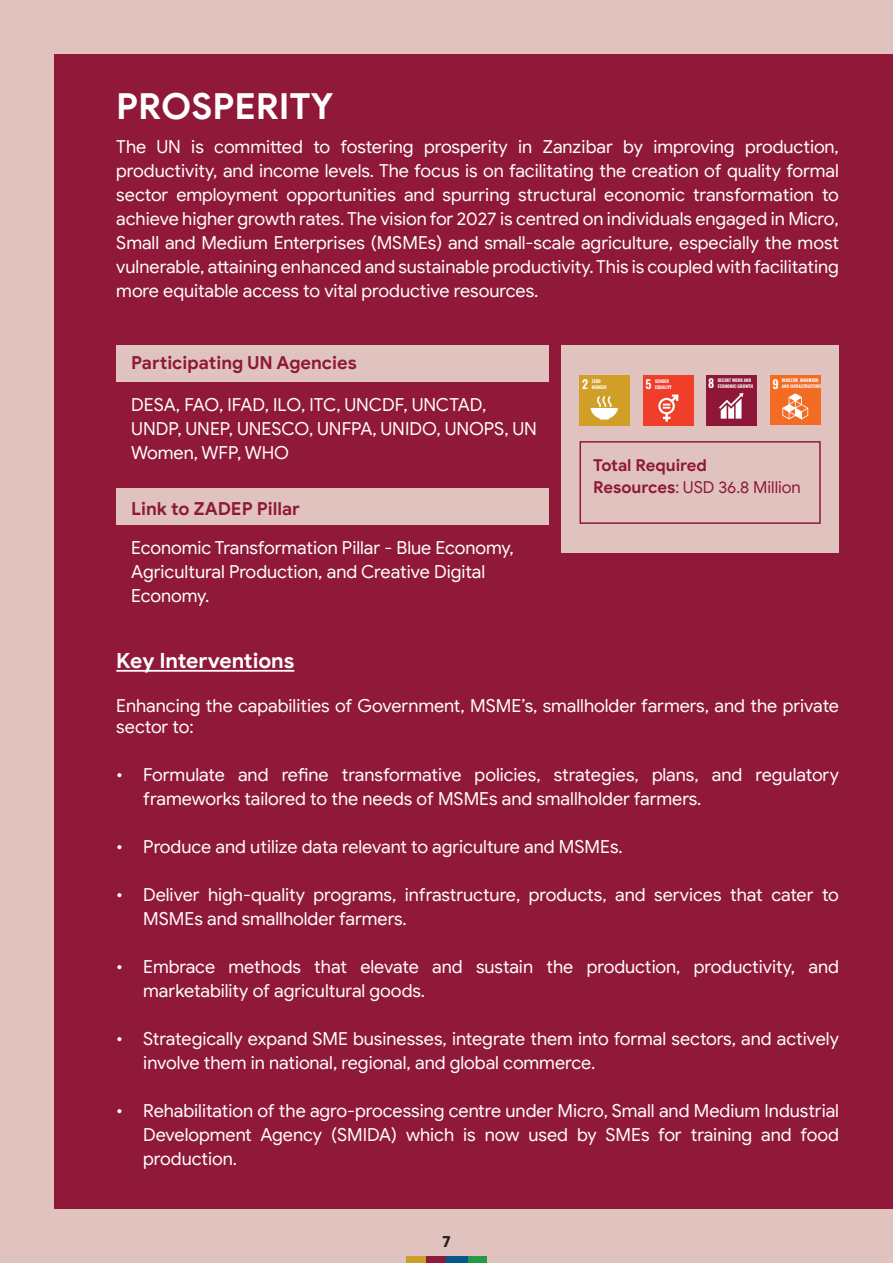
<style>
.page{position:relative;width:893px;height:1263px;background:#e0c3be}
.page>*{position:absolute;margin:0;border:0;box-sizing:border-box;transform-origin:0 0}
.t1{font:700 36px "Google Sans";color:#fff}
.t2{font:700 21px "Google Sans";letter-spacing:-.01em;color:#fff}
.t3{font:18px/24px "Google Sans";color:#fff}
.t4{font:700 18px "Google Sans";color:#901839}
.t5{font:16.5px "Google Sans";color:#901839}
.t6{font:700 16.5px "Google Sans";color:#901839}
.t7{font:700 15px "Poppins";color:#231f20}
.t8{font:600 12px "Oswald";color:#fff}
.t9{font:600 4.5px "Oswald";color:#fff}
.t10{font:600 4.35px "Oswald";color:#fff}
.s1{font-weight:700}
</style>
<div class="page">
<div style="left:54px;top:54px;width:839px;height:1155px;background:#901839"></div>
<div style="left:116px;top:345px;width:433px;height:36px;background:#e0c3be"></div>
<div style="left:116px;top:489px;width:433px;height:36px;background:#e0c3be"></div>
<hr style="left:116px;top:670px;width:178px;height:2px;background:#fff">
<div style="left:561px;top:345px;width:278px;height:207px;background:#e0c3be"></div>
<div style="left:579px;top:375px;width:51px;height:51px;background:#d19f28"></div>
<svg style="left:590px;top:396px;width:28px;height:23px"></svg>
<div style="left:643px;top:375px;width:51px;height:51px;background:#ef3e2a"></div>
<svg style="left:658px;top:394px;width:20px;height:28px"></svg>
<div style="left:706px;top:375px;width:51px;height:51px;background:#8e1737"></div>
<svg style="left:719px;top:393px;width:24px;height:26px"></svg>
<div style="left:770px;top:375px;width:51px;height:50px;background:#f36c24"></div>
<svg style="left:782px;top:393px;width:26px;height:26px"></svg>
<div style="left:579px;top:441px;width:242px;height:83px;border:2px solid #901839"></div>
<div style="left:406px;top:1256px;width:21px;height:7px;background:#ce9e2a"></div>
<div style="left:426px;top:1256px;width:21px;height:7px;background:#901839"></div>
<div style="left:467px;top:1256px;width:20px;height:7px;background:#269947"></div>
<div style="left:446px;top:1256px;width:22px;height:7px;background:#09578b"></div>
<p class="t1" style="left:116px;top:84px;width:219px">PROSPERITY</p>
<p class="t3" style="left:116px;top:135px;width:724px;text-align:justify">The UN is committed to fostering prosperity in Zanzibar by improving production, productivity, and income levels. The focus is on facilitating the creation of quality formal sector employment opportunities and spurring structural economic transformation to achieve higher growth rates. The vision for 2027 is centred on individuals engaged in Micro, Small and Medium Enterprises (MSMEs) and small-scale agriculture, especially the most vulnerable, attaining enhanced and sustainable productivity. This is coupled with facilitating more equitable access to vital productive resources.</p>
<p class="t4" style="left:131px;top:351px;width:227px">Participating UN Agencies</p>
<p class="t3" style="left:131px;top:392px;width:407px">DESA, FAO, IFAD, ILO, ITC, UNCDF, UNCTAD,<br>UNDP, UNEP, UNESCO, UNFPA, UNIDO, UNOPS, UN<br>Women, WFP, WHO</p>
<p class="t4" style="left:131px;top:498px;width:170px">Link to ZADEP Pillar</p>
<p class="t3" style="left:131px;top:536px;width:384px">Economic Transformation Pillar - Blue Economy,<br>Agricultural Production, and Creative Digital<br>Economy.</p>
<p class="t8" style="left:582px;top:378px;width:8px">2</p>
<p class="t9" style="left:592px;top:385px;width:16px">HUNGER</p>
<p class="t9" style="left:592px;top:379px;width:10px">ZERO</p>
<p class="t8" style="left:645px;top:378px;width:8px">5</p>
<p class="t9" style="left:655px;top:385px;width:18px">EQUALITY</p>
<p class="t9" style="left:655px;top:379px;width:16px">GENDER</p>
<p class="t8" style="left:708px;top:377px;width:8px">8</p>
<p class="t9" style="left:718px;top:384px;width:37px">ECONOMIC GROWTH</p>
<p class="t9" style="left:718px;top:378px;width:35px">DECENT WORK AND</p>
<p class="t8" style="left:772px;top:377px;width:8px">9</p>
<p class="t10" style="left:782px;top:384px;width:41px">AND INFRASTRUCTURE</p>
<p class="t10" style="left:782px;top:378px;width:38px">INDUSTRY, INNOVATION</p>
<p class="t6" style="left:593px;top:455px;width:115px">Total Required</p>
<p class="t5" style="left:593px;top:477px;width:209px"><span class="s1">Resources</span>: USD 36.8 Million</p>
<p class="t2" style="left:116px;top:648px;width:179px">Key Interventions</p>
<p class="t3" style="left:116px;top:694px;width:724px;line-height:21.6px">Enhancing the capabilities of Government, MSME’s, smallholder farmers, and the private sector to:</p>
<p class="t3" style="left:143px;top:763px;width:697px;text-indent:-27px">• Formulate and refine transformative policies, strategies, plans, and regulatory frameworks tailored to the needs of MSMEs and smallholder farmers.</p>
<p class="t3" style="left:116px;top:835px;width:508px">• Produce and utilize data relevant to agriculture and MSMEs.</p>
<p class="t3" style="left:143px;top:883px;width:697px;text-indent:-27px">• Deliver high-quality programs, infrastructure, products, and services that cater to<br>MSMEs and smallholder farmers.</p>
<p class="t3" style="left:143px;top:955px;width:697px;text-indent:-27px">• Embrace methods that elevate and sustain the production, productivity, and marketability of agricultural goods.</p>
<p class="t3" style="left:143px;top:1027px;width:697px;text-indent:-27px">• Strategically expand SME businesses, integrate them into formal sectors, and actively involve them in national, regional, and global commerce.</p>
<p class="t3" style="left:143px;top:1099px;width:697px;text-align:justify;text-indent:-27px">• Rehabilitation of the agro-processing centre under Micro, Small and Medium Industrial Development Agency (SMIDA) which is now used by SMEs for training and food production.</p>
<p class="t7" style="left:442px;top:1232px;width:10px">7</p>
</div>
